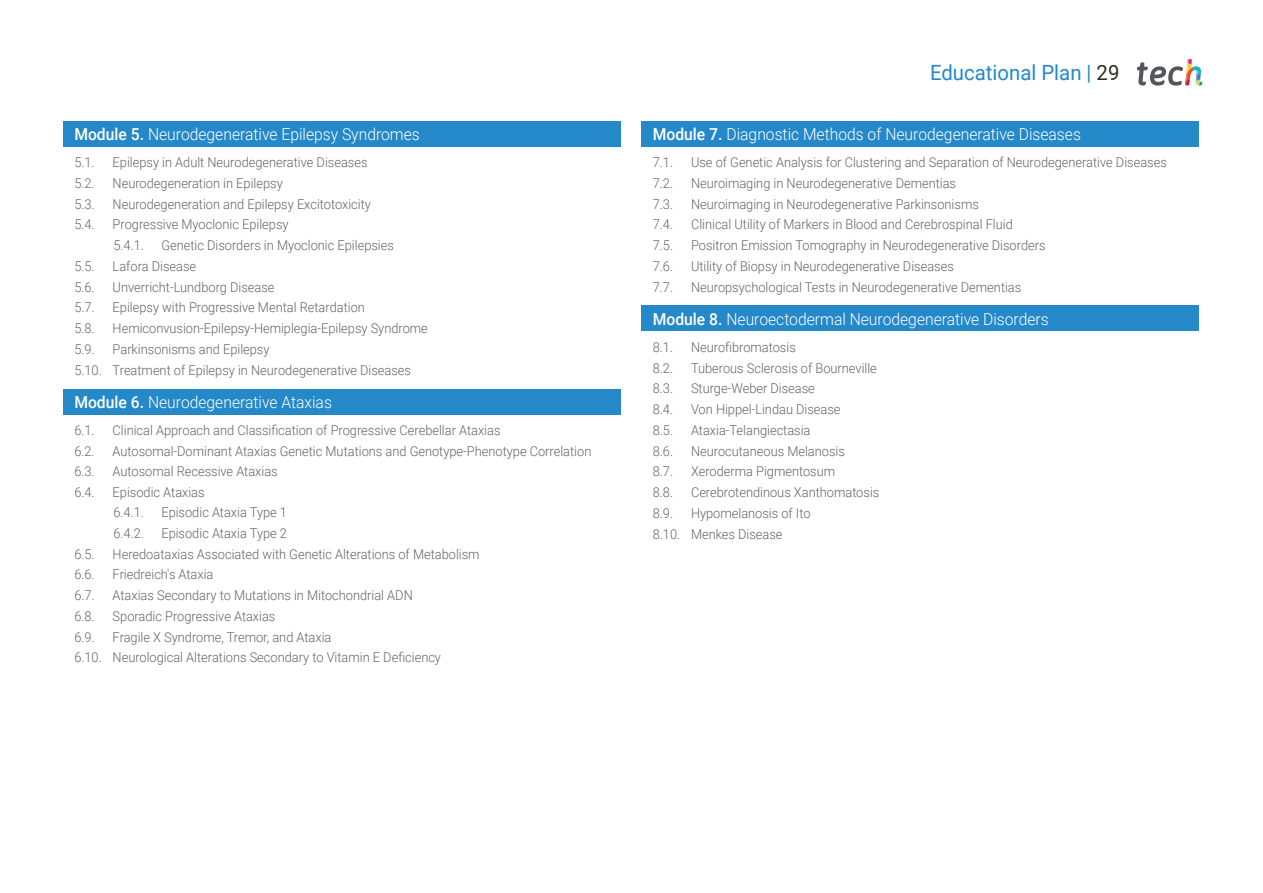
<style>
.page{position:relative;width:1263px;height:893px;background:#fff}
.page>*{position:absolute;margin:0;border:0;box-sizing:border-box;transform-origin:0 0}
.t1{font:21px "Roboto";color:#2488c9}
.t2{font:300 16.5px "Roboto";color:#fff;scale:.95 1}
.t3{font:300 13.5px/20.7px "Roboto";color:#61646a;scale:.95 1}
.s1{font-weight:500}
.s2{color:#312e20}
</style>
<div class="page">
<svg style="left:1137px;top:59px;width:65px;height:27px"></svg>
<div style="left:63px;top:121px;width:558px;height:25px;background:#2488c9"></div>
<div style="left:63px;top:389px;width:558px;height:25px;background:#2488c9"></div>
<div style="left:642px;top:121px;width:557px;height:25px;background:#2488c9"></div>
<div style="left:642px;top:306px;width:557px;height:25px;background:#2488c9"></div>
<p class="t2" style="left:74px;top:123px;width:365px"><span class="s1">Module 5.</span> Neurodegenerative Epilepsy Syndromes</p>
<p class="t3" style="left:74px;top:151px;width:23px">5.1.</p>
<p class="t3" style="left:113px;top:151px;width:270px">Epilepsy in Adult Neurodegenerative Diseases</p>
<p class="t3" style="left:74px;top:172px;width:23px">5.2.</p>
<p class="t3" style="left:113px;top:172px;width:181px">Neurodegeneration in Epilepsy</p>
<p class="t3" style="left:74px;top:193px;width:23px">5.3.</p>
<p class="t3" style="left:113px;top:193px;width:273px">Neurodegeneration and Epilepsy Excitotoxicity</p>
<p class="t3" style="left:74px;top:214px;width:23px">5.4.</p>
<p class="t3" style="left:113px;top:214px;width:187px">Progressive Myoclonic Epilepsy<br>5.4.1.</p>
<p class="t3" style="left:161px;top:234px;width:246px">Genetic Disorders in Myoclonic Epilepsies</p>
<p class="t3" style="left:74px;top:255px;width:23px">5.5.</p>
<p class="t3" style="left:113px;top:255px;width:89px">Lafora Disease</p>
<p class="t3" style="left:74px;top:276px;width:23px">5.6.</p>
<p class="t3" style="left:113px;top:276px;width:172px">Unverricht-Lundborg Disease</p>
<p class="t3" style="left:74px;top:297px;width:23px">5.7.</p>
<p class="t3" style="left:113px;top:297px;width:267px">Epilepsy with Progressive Mental Retardation</p>
<p class="t3" style="left:74px;top:317px;width:23px">5.8.</p>
<p class="t3" style="left:113px;top:317px;width:333px">Hemiconvusion-Epilepsy-Hemiplegia-Epilepsy Syndrome</p>
<p class="t3" style="left:74px;top:338px;width:23px">5.9.</p>
<p class="t3" style="left:74px;top:338px;width:356px;text-indent:38px">Parkinsonisms and Epilepsy<br>5.10. Treatment of Epilepsy in Neurodegenerative Diseases</p>
<p class="t2" style="left:74px;top:390px;width:273px"><span class="s1">Module 6.</span> Neurodegenerative Ataxias</p>
<p class="t3" style="left:74px;top:419px;width:23px">6.1.</p>
<p class="t3" style="left:113px;top:419px;width:410px">Clinical Approach and Classification of Progressive Cerebellar Ataxias</p>
<p class="t3" style="left:74px;top:440px;width:23px">6.2.</p>
<p class="t3" style="left:113px;top:440px;width:505px">Autosomal-Dominant Ataxias Genetic Mutations and Genotype-Phenotype Correlation</p>
<p class="t3" style="left:74px;top:461px;width:23px">6.3.</p>
<p class="t3" style="left:113px;top:461px;width:175px">Autosomal Recessive Ataxias</p>
<p class="t3" style="left:74px;top:481px;width:23px">6.4.</p>
<p class="t3" style="left:113px;top:482px;width:98px;line-height:20.2px">Episodic Ataxias<br>6.4.1.</p>
<p class="t3" style="left:161px;top:502px;width:134px">Episodic Ataxia Type 1</p>
<p class="t3" style="left:113px;top:522px;width:34px">6.4.2.</p>
<p class="t3" style="left:161px;top:522px;width:134px">Episodic Ataxia Type 2</p>
<p class="t3" style="left:74px;top:543px;width:23px">6.5.</p>
<p class="t3" style="left:113px;top:543px;width:388px">Heredoataxias Associated with Genetic Alterations of Metabolism</p>
<p class="t3" style="left:74px;top:564px;width:23px">6.6.</p>
<p class="t3" style="left:113px;top:564px;width:108px">Friedreich's Ataxia</p>
<p class="t3" style="left:74px;top:584px;width:23px">6.7.</p>
<p class="t3" style="left:113px;top:584px;width:317px">Ataxias Secondary to Mutations in Mitochondrial ADN</p>
<p class="t3" style="left:74px;top:605px;width:23px">6.8.</p>
<p class="t3" style="left:113px;top:605px;width:173px">Sporadic Progressive Ataxias</p>
<p class="t3" style="left:74px;top:626px;width:23px">6.9.</p>
<p class="t3" style="left:74px;top:626px;width:387px;text-indent:38px">Fragile X Syndrome, Tremor, and Ataxia<br>6.10. Neurological Alterations Secondary to Vitamin E Deficiency</p>
<h1 class="t1" style="left:930px;top:57px;width:191px">Educational Plan | <span class="s2">29</span></h1>
<p class="t2" style="left:653px;top:123px;width:452px"><span class="s1">Module 7.</span> Diagnostic Methods of Neurodegenerative Diseases</p>
<p class="t3" style="left:653px;top:151px;width:23px">7.1.</p>
<p class="t3" style="left:691px;top:151px;width:502px">Use of Genetic Analysis for Clustering and Separation of Neurodegenerative Diseases</p>
<p class="t3" style="left:653px;top:172px;width:23px">7.2.</p>
<p class="t3" style="left:691px;top:172px;width:281px">Neuroimaging in Neurodegenerative Dementias</p>
<p class="t3" style="left:653px;top:193px;width:23px">7.3.</p>
<p class="t3" style="left:691px;top:193px;width:304px">Neuroimaging in Neurodegenerative Parkinsonisms</p>
<p class="t3" style="left:653px;top:214px;width:23px">7.4.</p>
<p class="t3" style="left:691px;top:214px;width:340px">Clinical Utility of Markers in Blood and Cerebrospinal Fluid</p>
<p class="t3" style="left:653px;top:234px;width:23px">7.5.</p>
<p class="t3" style="left:691px;top:234px;width:375px">Positron Emission Tomography in Neurodegenerative Disorders</p>
<p class="t3" style="left:653px;top:255px;width:23px">7.6.</p>
<p class="t3" style="left:691px;top:255px;width:278px">Utility of Biopsy in Neurodegenerative Diseases</p>
<p class="t3" style="left:653px;top:276px;width:23px">7.7.</p>
<p class="t3" style="left:691px;top:276px;width:349px">Neuropsychological Tests in Neurodegenerative Dementias</p>
<p class="t2" style="left:653px;top:307px;width:418px"><span class="s1">Module 8.</span> Neuroectodermal Neurodegenerative Disorders</p>
<p class="t3" style="left:653px;top:336px;width:23px">8.1.</p>
<p class="t3" style="left:691px;top:336px;width:112px">Neurofibromatosis</p>
<p class="t3" style="left:653px;top:357px;width:23px">8.2.</p>
<p class="t3" style="left:691px;top:357px;width:197px">Tuberous Sclerosis of Bourneville</p>
<p class="t3" style="left:653px;top:378px;width:23px">8.3.</p>
<p class="t3" style="left:691px;top:378px;width:132px">Sturge-Weber Disease</p>
<p class="t3" style="left:653px;top:398px;width:23px">8.4.</p>
<p class="t3" style="left:691px;top:398px;width:159px">Von Hippel-Lindau Disease</p>
<p class="t3" style="left:653px;top:419px;width:23px">8.5.</p>
<p class="t3" style="left:691px;top:419px;width:127px">Ataxia-Telangiectasia</p>
<p class="t3" style="left:653px;top:440px;width:23px">8.6.</p>
<p class="t3" style="left:691px;top:440px;width:163px">Neurocutaneous Melanosis</p>
<p class="t3" style="left:653px;top:461px;width:23px">8.7.</p>
<p class="t3" style="left:691px;top:461px;width:153px">Xeroderma Pigmentosum</p>
<p class="t3" style="left:653px;top:481px;width:23px">8.8.</p>
<p class="t3" style="left:691px;top:481px;width:200px">Cerebrotendinous Xanthomatosis</p>
<p class="t3" style="left:653px;top:502px;width:23px">8.9.</p>
<p class="t3" style="left:653px;top:502px;width:168px;text-indent:38px">Hypomelanosis of Ito<br>8.10. Menkes Disease</p>
</div>
